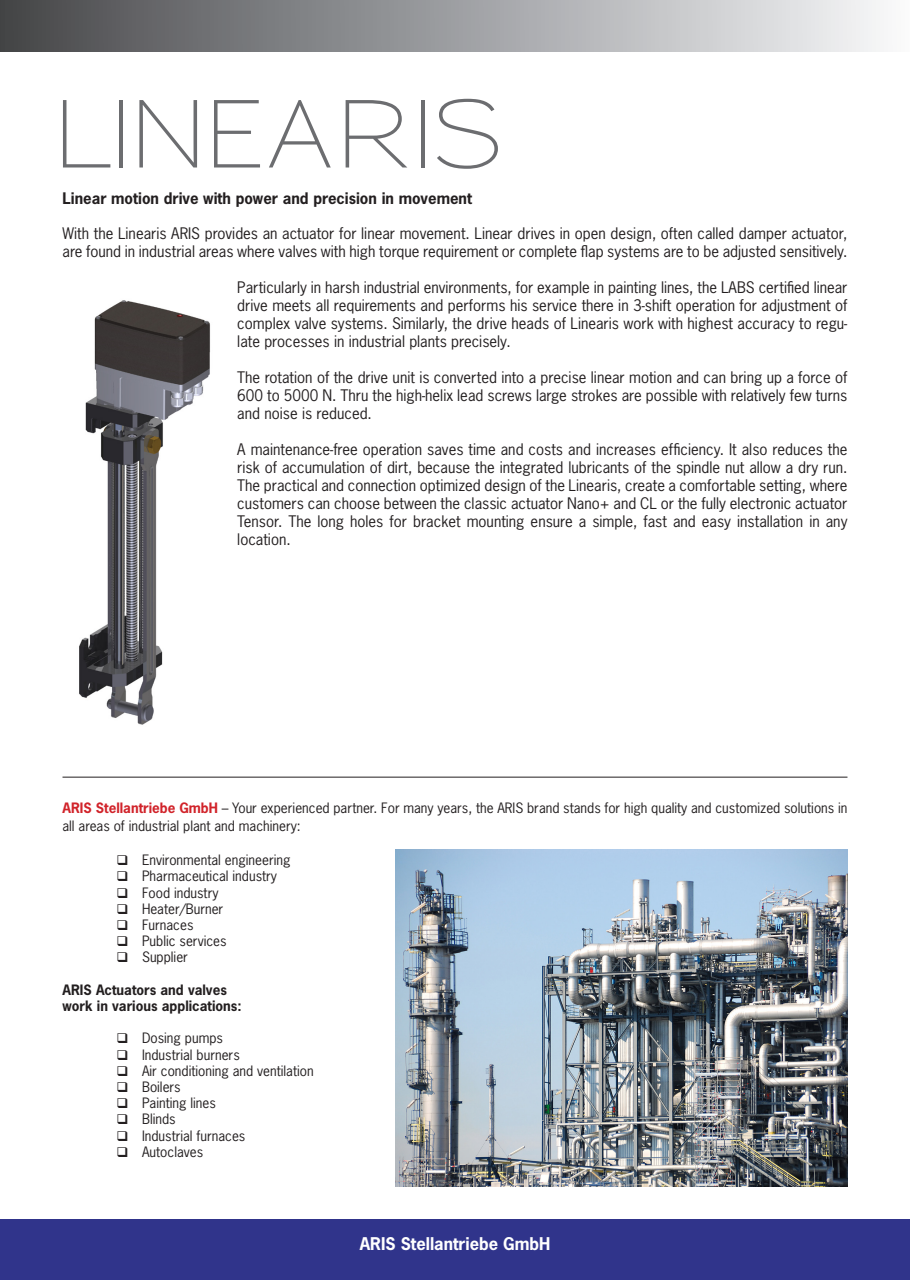
<style>
.page{position:relative;width:910px;height:1280px;background:#fff}
.page>*{position:absolute;margin:0;border:0;box-sizing:border-box;transform-origin:0 0}
.t1{font:93px "Sansumi";letter-spacing:-.085em;color:#6c6d70}
.t2{font:700 16.5px "News Gothic Std";color:#fff}
.t3{font:15px/18px "News Gothic Std";color:#231f20;text-align:justify}
.t4{font:700 15px "News Gothic Std";color:#231f20}
.t5{font:13.5px/18px "News Gothic Std";color:#231f20}
.t6{font:700 13.5px/16.2px "News Gothic Std";color:#231f20}
.s1{font-weight:700;color:#d1232a}
</style>
<div class="page">
<div style="left:0;top:1219px;width:910px;height:61px;background:#30348b"></div>
<div style="left:0;top:0;width:910px;height:52px;background:linear-gradient(to right,#454649,#f8f9fb)"></div>
<hr style="left:63px;top:777px;width:784px;height:1px;background:#231f20">
<img style="left:395px;top:850px;width:452px;height:336px">
<img style="left:79px;top:300px;width:131px;height:425px">
<h1 class="t1" style="left:50px;top:88px;width:456px">LINEARIS</h1>
<p class="t4" style="left:63px;top:189px;width:411px">Linear motion drive with power and precision in movement</p>
<p class="t3" style="left:63px;top:224px;width:786px">With the Linearis ARIS provides an actuator for linear movement. Linear drives in open design, often called damper actuator, are found in industrial areas where valves with high torque requirement or complete flap systems are to be adjusted sensitively.</p>
<p class="t3" style="left:237px;top:278px;width:612px">Particularly in harsh industrial environments, for example in painting lines, the LABS certified linear drive meets all requirements and performs his service there in 3-shift operation for adjustment of complex valve systems. Similarly, the drive heads of Linearis work with highest accuracy to regu&shy;late processes in industrial plants precisely.</p>
<p class="t3" style="left:237px;top:368px;width:612px">The rotation of the drive unit is converted into a precise linear motion and can bring up a force of 600 to 5000 N. Thru the high-helix lead screws large strokes are possible with relatively few turns and noise is reduced.</p>
<p class="t3" style="left:237px;top:440px;width:612px">A maintenance-free operation saves time and costs and increases efficiency. It also reduces the risk of accumulation of dirt, because the integrated lubricants of the spindle nut allow a dry run.<br>The practical and connection optimized design of the Linearis, create a comfortable setting, where customers can choose between the classic actuator Nano+ and CL or the fully electronic actuator Tensor. The long holes for bracket mounting ensure a simple, fast and easy installation in any location.</p>
<p class="t5" style="left:63px;top:799px;width:786px"><span class="s1">ARIS Stellantriebe GmbH</span> – Your experienced partner. For many years, the ARIS brand stands for high quality and customized solutions in all areas of industrial plant and machinery:</p>
<p class="t5" style="left:117px;top:851px;width:176px">❑ Environmental engineering</p>
<p class="t5" style="left:117px;top:867px;width:162px">❑ Pharmaceutical industry</p>
<p class="t5" style="left:117px;top:883px;width:104px">❑ Food industry</p>
<p class="t5" style="left:117px;top:899px;width:108px">❑ Heater/Burner</p>
<p class="t5" style="left:117px;top:916px;width:79px">❑ Furnaces</p>
<p class="t5" style="left:117px;top:932px;width:112px">❑ Public services</p>
<p class="t5" style="left:117px;top:948px;width:73px">❑ Supplier</p>
<p class="t6" style="left:63px;top:981px;width:181px">ARIS Actuators and valves work in various applications:</p>
<p class="t5" style="left:117px;top:1029px;width:108px">❑ Dosing pumps</p>
<p class="t5" style="left:117px;top:1045px;width:125px">❑ Industrial burners</p>
<p class="t5" style="left:117px;top:1061px;width:199px">❑ Air conditioning and ventilation</p>
<p class="t5" style="left:117px;top:1078px;width:66px">❑ Boilers</p>
<p class="t5" style="left:117px;top:1094px;width:101px">❑ Painting lines</p>
<p class="t5" style="left:117px;top:1110px;width:61px">❑ Blinds</p>
<p class="t5" style="left:117px;top:1126px;width:130px">❑ Industrial furnaces</p>
<p class="t5" style="left:117px;top:1142px;width:88px">❑ Autoclaves</p>
<p class="t2" style="left:360px;top:1233px;width:192px">ARIS Stellantriebe GmbH</p>
</div>
